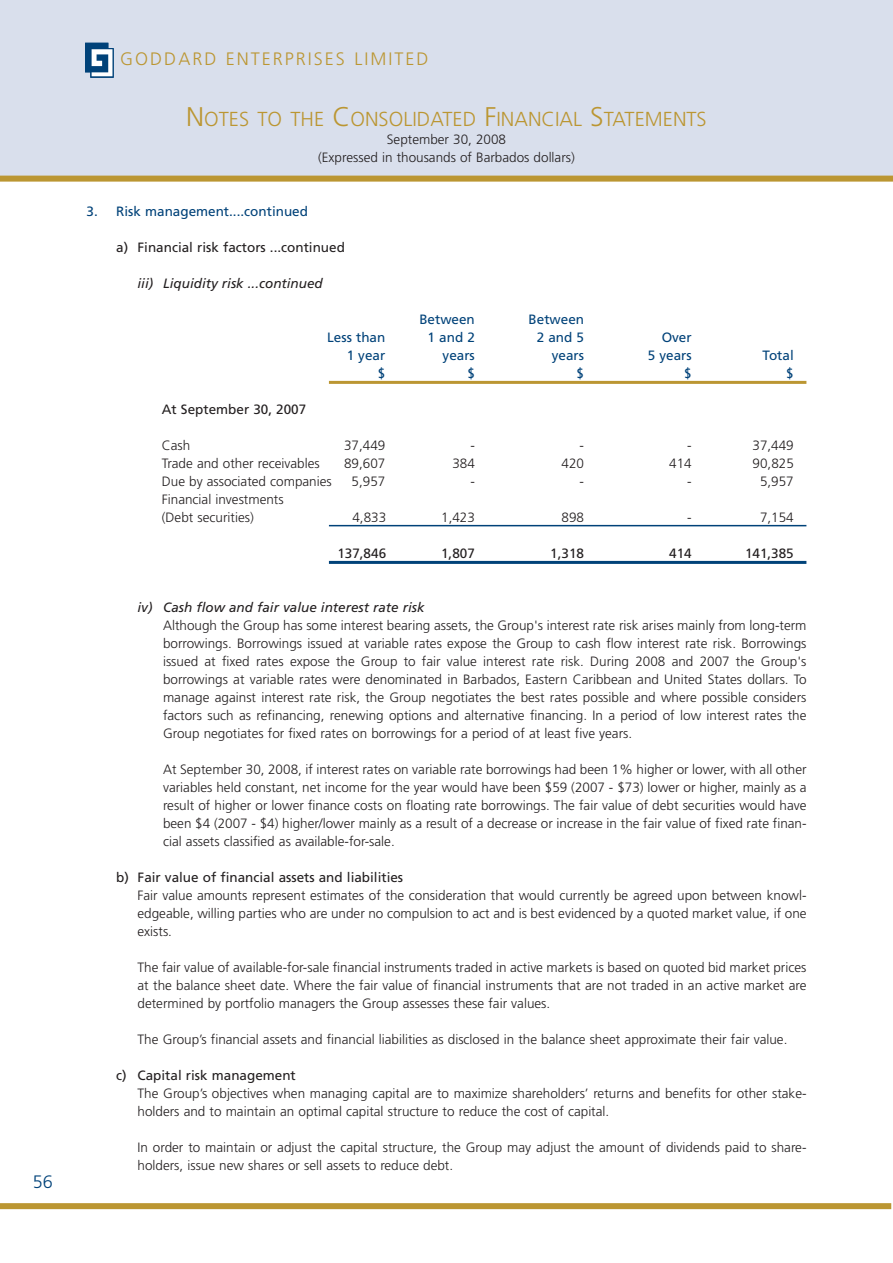
<style>
.page{position:relative;width:893px;height:1263px;background:#fff}
.page>*{position:absolute;margin:0;border:0;box-sizing:border-box;transform-origin:0 0}
.t1{font:300 20.25px "Frutiger";color:#bb9632}
.t2{font:300 18px "Frutiger";letter-spacing:.11em;color:#bb9632}
.t3{font:300 18px "Frutiger";color:#004279}
.t4{font:300 13.5px/18px "Frutiger";color:#231f20;text-align:justify}
.t5{font:13.5px "Frutiger";color:#231f20}
.t6{font:13.5px "Frutiger";color:#004279}
.t7{font:italic 13.5px "Frutiger";color:#231f20}
.s1{font-size:27px}
</style>
<div class="page">
<div style="left:0;top:0;width:893px;height:180px;background:#d9dfec"></div>
<div style="left:0;top:176px;width:893px;height:6px;background:#bb9632"></div>
<div style="left:0;top:1203px;width:891px;height:6px;background:#bb9632"></div>
<svg style="left:85px;top:43px;width:29px;height:35px"></svg>
<hr style="left:329px;top:381px;width:477px;height:3px;background:#bb9632">
<hr style="left:329px;top:525px;width:477px;height:1px;background:#004279">
<hr style="left:329px;top:561px;width:477px;height:3px;background:#004279">
<h2 class="t3" style="left:33px;top:1174px;width:22px">56</h2>
<h2 class="t2" style="left:120px;top:51px;width:310px">GODDARD ENTERPRISES LIMITED</h2>
<h1 class="t1" style="left:186px;top:111px;width:522px"><span class="s1">N</span>OTES TO THE <span class="s1">C</span>ONSOLIDATED <span class="s1">F</span>INANCIAL <span class="s1">S</span>TATEMENTS</h1>
<p class="t4" style="left:318px;top:131px;width:258px;text-align:center">September 30, 2008<br>(Expressed in thousands of Barbados dollars)</p>
<p class="t6" style="left:87px;top:206px;width:223px">3. Risk management....continued</p>
<p class="t5" style="left:116px;top:242px;width:230px">a) Financial risk factors ...continued</p>
<p class="t7" style="left:138px;top:278px;width:187px">iii) Liquidity risk ...continued</p>
<p class="t6" style="left:419px;top:314px;width:57px">Between</p>
<p class="t6" style="left:529px;top:314px;width:57px">Between</p>
<p class="t6" style="left:327px;top:332px;width:60px">Less than</p>
<p class="t6" style="left:428px;top:332px;width:49px">1 and 2</p>
<p class="t6" style="left:537px;top:332px;width:49px">2 and 5</p>
<p class="t6" style="left:662px;top:332px;width:32px">Over</p>
<p class="t6" style="left:347px;top:350px;width:40px">1 year</p>
<p class="t6" style="left:443px;top:350px;width:34px">years</p>
<p class="t6" style="left:552px;top:350px;width:34px">years</p>
<p class="t6" style="left:648px;top:350px;width:45px">5 years</p>
<p class="t6" style="left:762px;top:350px;width:33px">Total</p>
<p class="t6" style="left:378px;top:368px;width:9px">$</p>
<p class="t6" style="left:467px;top:368px;width:9px">$</p>
<p class="t6" style="left:577px;top:368px;width:9px">$</p>
<p class="t6" style="left:684px;top:368px;width:9px">$</p>
<p class="t6" style="left:786px;top:368px;width:9px">$</p>
<p class="t5" style="left:162px;top:404px;width:146px">At September 30, 2007</p>
<p class="t4" style="left:162px;top:437px;width:30px">Cash</p>
<p class="t4" style="left:344px;top:437px;width:43px">37,449</p>
<p class="t4" style="left:470px;top:437px;width:6px">-</p>
<p class="t4" style="left:580px;top:437px;width:6px">-</p>
<p class="t4" style="left:687px;top:437px;width:6px">-</p>
<p class="t4" style="left:752px;top:437px;width:43px">37,449</p>
<p class="t4" style="left:162px;top:455px;width:159px">Trade and other receivables</p>
<p class="t4" style="left:344px;top:455px;width:43px">89,607</p>
<p class="t4" style="left:452px;top:455px;width:24px">384</p>
<p class="t4" style="left:562px;top:455px;width:24px">420</p>
<p class="t4" style="left:669px;top:455px;width:24px">414</p>
<p class="t4" style="left:752px;top:455px;width:43px">90,825</p>
<p class="t4" style="left:162px;top:473px;width:171px">Due by associated companies</p>
<p class="t4" style="left:352px;top:473px;width:35px">5,957</p>
<p class="t4" style="left:470px;top:473px;width:6px">-</p>
<p class="t4" style="left:580px;top:473px;width:6px">-</p>
<p class="t4" style="left:687px;top:473px;width:6px">-</p>
<p class="t4" style="left:760px;top:473px;width:35px">5,957</p>
<p class="t4" style="left:162px;top:491px;width:123px">Financial investments (Debt securities)</p>
<p class="t4" style="left:352px;top:509px;width:35px">4,833</p>
<p class="t4" style="left:441px;top:509px;width:35px">1,423</p>
<p class="t4" style="left:562px;top:509px;width:24px">898</p>
<p class="t4" style="left:687px;top:509px;width:6px">-</p>
<p class="t4" style="left:760px;top:509px;width:35px">7,154</p>
<p class="t5" style="left:337px;top:548px;width:50px">137,846</p>
<p class="t5" style="left:441px;top:548px;width:35px">1,807</p>
<p class="t5" style="left:550px;top:548px;width:35px">1,318</p>
<p class="t5" style="left:669px;top:548px;width:24px">414</p>
<p class="t5" style="left:745px;top:548px;width:50px">141,385</p>
<p class="t7" style="left:138px;top:602px;width:288px">iv) Cash flow and fair value interest rate risk</p>
<p class="t4" style="left:163px;top:617px;width:645px">Although the Group has some interest bearing assets, the Group's interest rate risk arises mainly from long-term borrowings. Borrowings issued at variable rates expose the Group to cash flow interest rate risk. Borrowings issued at fixed rates expose the Group to fair value interest rate risk. During 2008 and 2007 the Group's borrowings at variable rates were denominated in Barbados, Eastern Caribbean and United States dollars. To manage against interest rate risk, the Group negotiates the best rates possible and where possible considers factors such as refinancing, renewing options and alternative financing. In a period of low interest rates the Group negotiates for fixed rates on borrowings for a period of at least five years.</p>
<p class="t4" style="left:163px;top:761px;width:645px">At September 30, 2008, if interest rates on variable rate borrowings had been 1% higher or lower, with all other variables held constant, net income for the year would have been $59 (2007 - $73) lower or higher, mainly as a result of higher or lower finance costs on floating rate borrowings. The fair value of debt securities would have been $4 (2007 - $4) higher/lower mainly as a result of a decrease or increase in the fair value of fixed rate finan&shy;cial assets classified as available-for-sale.</p>
<p class="t5" style="left:116px;top:872px;width:288px">b) Fair value of financial assets and liabilities</p>
<p class="t4" style="left:138px;top:887px;width:670px">Fair value amounts represent estimates of the consideration that would currently be agreed upon between knowl&shy;edgeable, willing parties who are under no compulsion to act and is best evidenced by a quoted market value, if one exists.</p>
<p class="t4" style="left:138px;top:959px;width:670px">The fair value of available-for-sale financial instruments traded in active markets is based on quoted bid market prices at the balance sheet date. Where the fair value of financial instruments that are not traded in an active market are determined by portfolio managers the Group assesses these fair values.</p>
<p class="t4" style="left:138px;top:1031px;width:651px">The Group’s financial assets and financial liabilities as disclosed in the balance sheet approximate their fair value.</p>
<p class="t5" style="left:116px;top:1070px;width:181px">c) Capital risk management</p>
<p class="t4" style="left:138px;top:1085px;width:671px">The Group’s objectives when managing capital are to maximize shareholders’ returns and benefits for other stake&shy;holders and to maintain an optimal capital structure to reduce the cost of capital.</p>
<p class="t4" style="left:138px;top:1139px;width:670px">In order to maintain or adjust the capital structure, the Group may adjust the amount of dividends paid to share&shy;holders, issue new shares or sell assets to reduce debt.</p>
</div>
